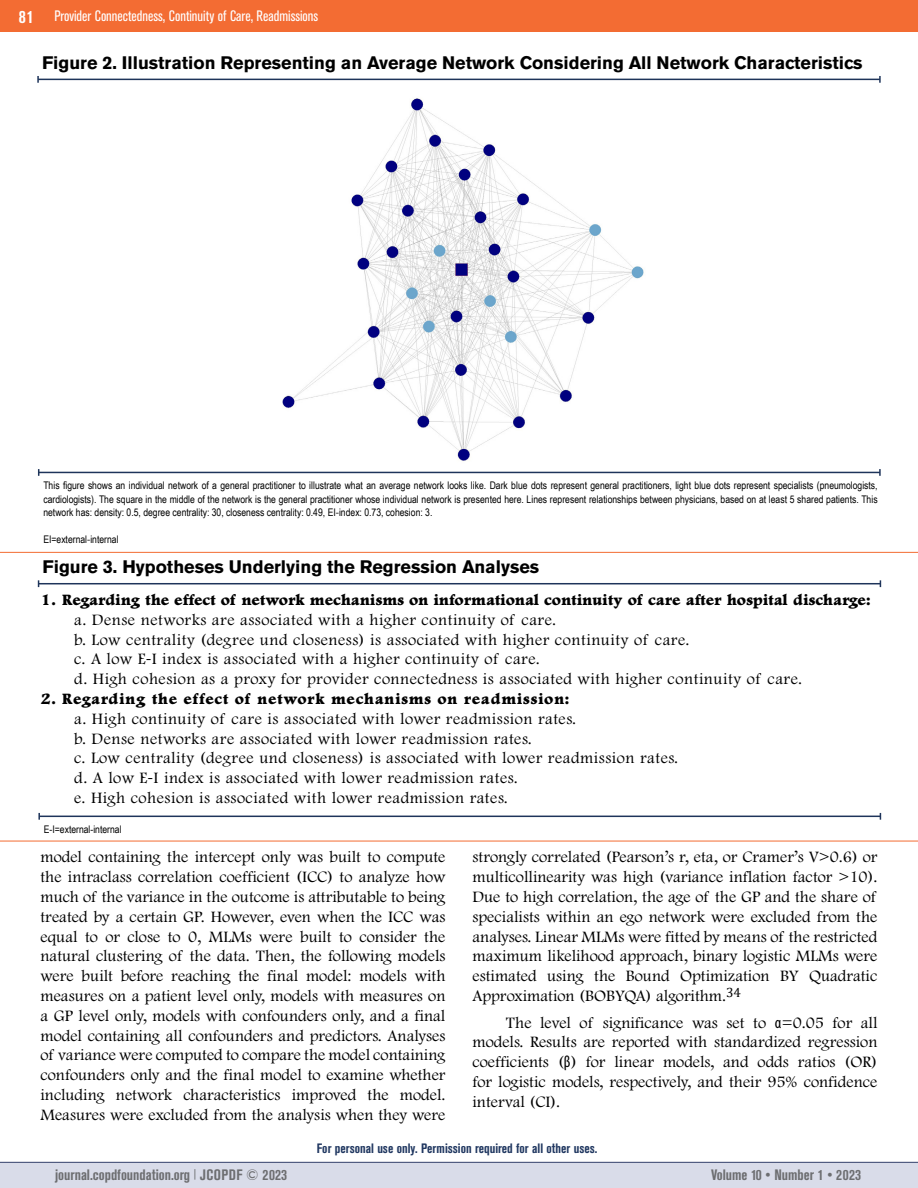
<style>
.page{position:relative;width:918px;height:1188px;background:#fff}
.page>*{position:absolute;margin:0;border:0;box-sizing:border-box;transform-origin:0 0}
.t1{font:700 18px "Akzidenz Grotesk BE";color:#000}
.t2{font:300 16.5px/19.8px "Footlight MT Pro";letter-spacing:.03em;color:#000;text-align:justify}
.t3{font:800 16.5px "Footlight MT Pro";letter-spacing:-.01em;color:#000}
.t4{font:800 16.5px "Footlight MT Pro";letter-spacing:.03em;color:#000}
.t5{font:700 condensed 15px "Akzidenz Grotesk BE";color:#6d6e71}
.t6{font:condensed 15px "Akzidenz Grotesk BE";color:#fff}
.t7{font:700 condensed 13.5px "Akzidenz Grotesk BE";color:#213861}
.t8{font:10.5px/13.5px "Arial Narrow";color:#000;text-align:justify}
.s1{font-weight:700;font-size:18px}
.s2{font-family:"Myriad Pro"}
.s3{font-family:"Myriad Pro";font-weight:400}
.s4{font-family:"Myriad Pro";font-weight:400;font-stretch:condensed}
</style>
<div class="page">
<div style="left:0;top:1162px;width:918px;height:26px;background:#d9dce9"></div>
<div style="left:0;top:0;width:918px;height:32px;background:#f36c33"></div>
<hr style="left:0;top:1162px;width:918px;height:1px;background:#34416b">
<img style="left:282px;top:98px;width:362px;height:363px">
<hr style="left:0;top:552px;width:918px;height:1px;background:#f36c31">
<hr style="left:38px;top:79px;width:842px;height:1px;background:#1e345a">
<svg style="left:37px;top:76px;width:2px;height:7px"></svg>
<svg style="left:879px;top:76px;width:2px;height:7px"></svg>
<hr style="left:39px;top:472px;width:841px;height:1px;background:#1e345a">
<svg style="left:879px;top:469px;width:2px;height:7px"></svg>
<hr style="left:39px;top:583px;width:841px;height:1px;background:#1e345a">
<hr style="left:39px;top:816px;width:841px;height:1px;background:#1e345a">
<svg style="left:38px;top:813px;width:2px;height:7px"></svg>
<hr style="left:0;top:841px;width:918px;height:1px;background:#f36c31">
<p class="t6" style="left:19px;top:8px;width:301px"><span class="s1">81</span> Provider Connectedness, Continuity of Care, Readmissions</p>
<p class="t1" style="left:42px;top:52px;width:822px">Figure 2. Illustration Representing an Average Network Considering All Network Characteristics</p>
<p class="t8" style="left:43px;top:478px;width:836px">This figure shows an individual network of a general practitioner to illustrate what an average network looks like. Dark blue dots represent general practitioners, light blue dots represent specialists (pneumologists, cardiologists). The square in the middle of the network is the general practitioner whose individual network is presented here. Lines represent relationships between physicians, based on at least 5 shared patients. This network has: density: 0.5, degree centrality: 30, closeness centrality: 0.49, EI<span class="s2">-</span>index: 0.73, cohesion: 3.</p>
<p class="t8" style="left:43px;top:532px;width:77px">EI=external<span class="s2">-</span>internal</p>
<p class="t1" style="left:42px;top:556px;width:498px">Figure 3. Hypotheses Underlying the Regression Analyses</p>
<p class="t3" style="left:40px;top:591px;width:832px">1. Regarding the effect of network mechanisms on informational continuity of care after hospital discharge:</p>
<p class="t2" style="left:74px;top:610px;width:729px;text-align:left">a. Dense networks are associated with a higher continuity of care.<br>b. Low centrality (degree und closeness) is associated with higher continuity of care.<br>c. A low E<span class="s3">-</span>I index is associated with a higher continuity of care.<br>d. High cohesion as a proxy for provider connectedness is associated with higher continuity of care.</p>
<p class="t4" style="left:40px;top:690px;width:530px">2. Regarding the effect of network mechanisms on readmission:</p>
<p class="t2" style="left:74px;top:709px;width:606px;text-align:left">a. High continuity of care is associated with lower readmission rates.<br>b. Dense networks are associated with lower readmission rates.<br>c. Low centrality (degree und closeness) is associated with lower readmission rates. d. A low E<span class="s3">-</span>I index is associated with lower readmission rates.<br>e. High cohesion is associated with lower readmission rates.</p>
<p class="t8" style="left:44px;top:822px;width:79px">E-I=external-internal</p>
<p class="t2" style="left:40px;top:848px;width:407px">model containing the intercept only was built to compute the intraclass correlation coefficient (ICC) to analyze how much of the variance in the outcome is attributable to being treated by a certain GP. However, even when the ICC was equal to or close to 0, MLMs were built to consider the natural clustering of the data. Then, the following models were built before reaching the final model: models with measures on a patient level only, models with measures on a GP level only, models with confounders only, and a final model containing all confounders and predictors. Analyses of variance were computed to compare the model containing confounders only and the final model to examine whether including network characteristics improved the model.<br>Measures were excluded from the analysis when they were</p>
<p class="t2" style="left:473px;top:848px;width:407px">strongly correlated (Pearson’s r, eta, or Cramer’s V&gt;0.6) or multicollinearity was high (variance inflation factor &gt;10).<br>Due to high correlation, the age of the GP and the share of specialists within an ego network were excluded from the analyses. Linear MLMs were fitted by means of the restricted maximum likelihood approach, binary logistic MLMs were estimated using the Bound Optimization BY Quadratic Approximation (BOBYQA) algorithm.<sup>34</sup></p>
<p class="t2" style="left:472px;top:1013px;width:407px;text-indent:34px">The level of significance was set to <span class="s4">α</span>=0.05 for all models. Results are reported with standardized regression coefficients (<span class="s4">β</span>) for linear models, and odds ratios (OR) for logistic models, respectively, and their 95% confidence interval (CI).</p>
<p class="t7" style="left:317px;top:1141px;width:282px">For personal use only. Permission required for all other uses.</p>
<p class="t5" style="left:55px;top:1166px;width:234px">journal.copdfoundation.org <sup>|</sup> JCOPDF © 2023</p>
<p class="t5" style="left:711px;top:1166px;width:151px">Volume 10 • Number 1 • 2023</p>
</div>
